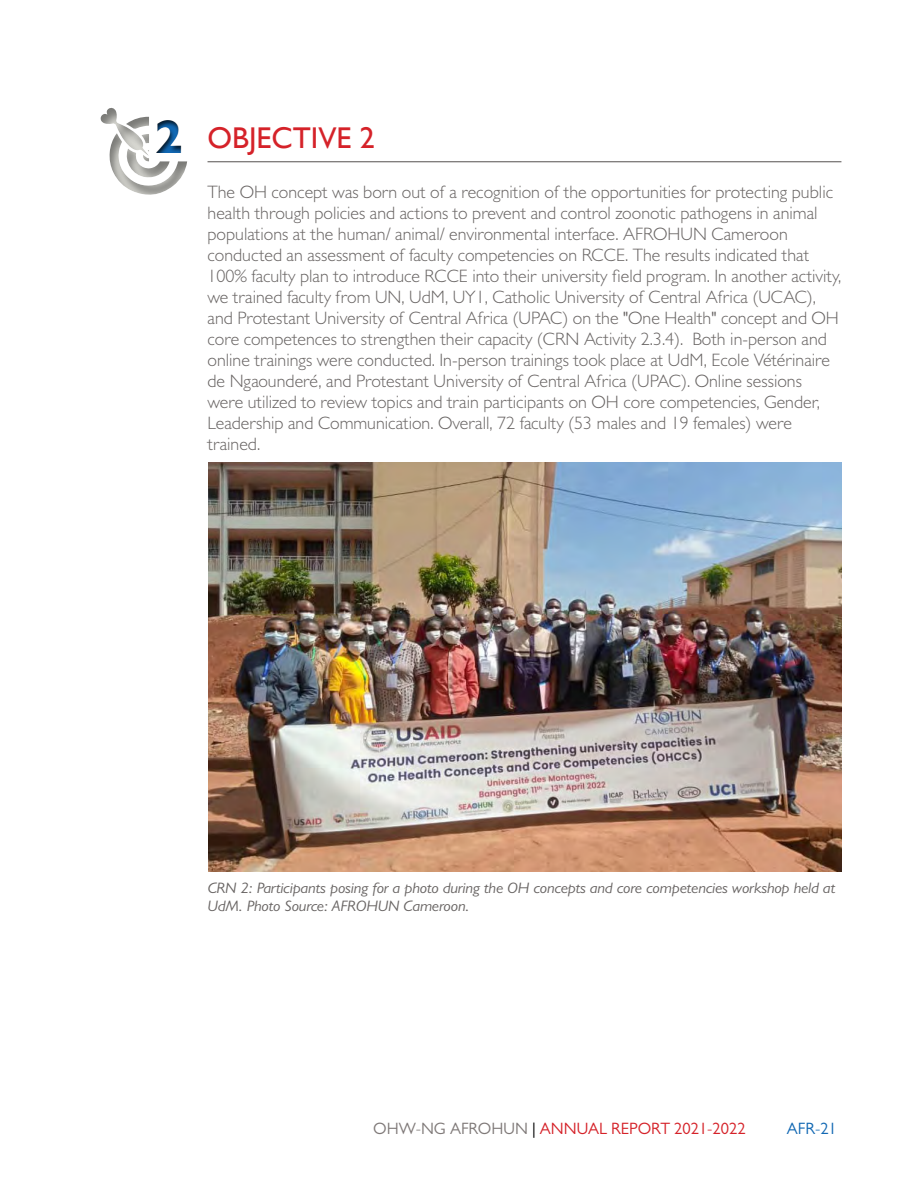
<style>
.page{position:relative;width:918px;height:1188px;background:#fff}
.page>*{position:absolute;margin:0;border:0;box-sizing:border-box;transform-origin:0 0}
.t1{font:800 48px "Gill Sans";color:#1268b3}
.t2{font:30px "Gill Sans";color:#d52229}
.t3{font:300 18px/21px "Gill Sans";color:#686463}
.t4{font:16.5px "Gill Sans";color:#d52229}
.t5{font:16.5px "Gill Sans";color:#1268b3}
.t6{font:italic 15.15px/18px "Gill Sans";letter-spacing:-.01em;color:#686463;scale:1.09 1}
.s1{color:#7f7978}
.s2{color:#000}
</style>
<div class="page">
<hr style="left:208px;top:161px;width:633px;height:1px;background:#686463">
<div style="left:98px;top:105px;width:98px;height:91px;background:#000;opacity:.45"></div>
<div style="left:134px;top:108px;width:108px;height:58px;background:#000;opacity:.75"></div>
<img style="left:208px;top:462px;width:633px;height:409px">
<h1 class="t1" style="left:155px;top:109px;width:30px">2</h1>
<h2 class="t2" style="left:208px;top:121px;width:169px">OBJECTIVE 2</h2>
<p class="t3" style="left:208px;top:182px;width:635px">The OH concept was born out of a recognition of the opportunities for protecting public health through policies and actions to prevent and control zoonotic pathogens in animal populations at the human/ animal/ environmental interface. AFROHUN Cameroon conducted an assessment of faculty competencies on RCCE. The results indicated that 100% faculty plan to introduce RCCE into their university field program. In another activity, we trained faculty from UN, UdM, UY1, Catholic University of Central Africa (UCAC), and Protestant University of Central Africa (UPAC) on the "One Health" concept and OH core competences to strengthen their capacity (CRN Activity 2.3.4). Both in-person and online trainings were conducted. In-person trainings took place at UdM, Ecole Vétérinaire de Ngaounderé, and Protestant University of Central Africa (UPAC). Online sessions were utilized to review topics and train participants on OH core competencies, Gender, Leadership and Communication. Overall, 72 faculty (53 males and 19 females) were trained.</p>
<p class="t6" style="left:208px;top:879px;width:577px">CRN 2: Participants posing for a photo during the OH concepts and core competencies workshop held at<br>UdM. Photo Source: AFROHUN Cameroon.</p>
<p class="t4" style="left:373px;top:1119px;width:374px"><span class="s1">OHW-NG AFROHUN</span> <span class="s2">|</span> ANNUAL REPORT 2021-2022</p>
<p class="t5" style="left:787px;top:1119px;width:52px">AFR-21</p>
</div>
